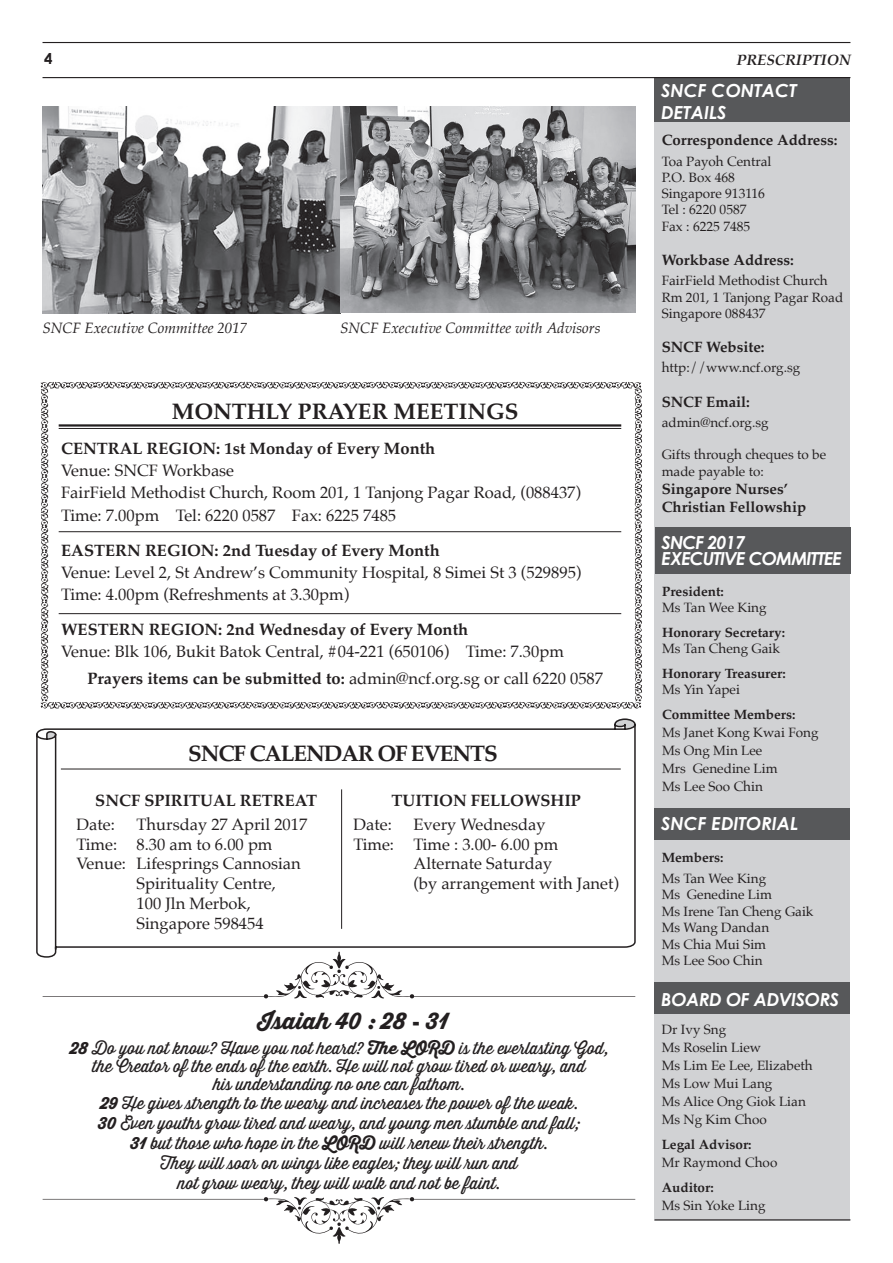
<style>
.page{position:relative;width:893px;height:1263px;background:#fff}
.page>*{position:absolute;margin:0;border:0;box-sizing:border-box;transform-origin:0 0}
.t1{font:22.65px "Thirsty Script Extrabold Demo";color:#231f20}
.t2{font:700 22.5px "Palatino";color:#231f20}
.t3{font:700 22.5px "Palatino";letter-spacing:-.05em;color:#231f20}
.t4{font:italic 700 18px/21.6px "Century Gothic";color:#fff}
.t5{font:italic 700 18px/16.5px "Century Gothic";letter-spacing:-.05em;color:#fff}
.t6{font:italic 700 18px "Century Gothic";letter-spacing:-.02em;color:#fff}
.t7{font:16.5px/22.2px "Palatino";color:#231f20}
.t8{font:16.5px/19.8px "Thirsty Script";color:#231f20;text-align:center}
.t9{font:700 16.5px "Palatino";color:#231f20}
.t10{font:700 15px/18px "Palatino";color:#231f20}
.t11{font:italic 15px "Palatino";color:#231f20}
.t12{font:italic 700 15px "Palatino";color:#231f20}
.t13{font:700 15px "Century Gothic";color:#231f20}
.t14{font:13.5px/18px "Palatino";color:#231f20}
.t15{font:700 13.5px "Palatino";color:#231f20}
.s1{font-weight:700}
.s2{font-family:"Abadi";font-weight:800;font-stretch:condensed}
.s3{font-family:"Thirsty Script Extrabold Demo"}
</style>
<div class="page">
<div style="left:654px;top:77px;width:196px;height:1143px;background:#d1d2d4"></div>
<div style="left:654px;top:77px;width:196px;height:45px;background:#57585a"></div>
<hr style="left:43px;top:42px;width:807px;height:1px;background:#231f20">
<div style="left:655px;top:527px;width:196px;height:47px;background:#57585a"></div>
<div style="left:654px;top:808px;width:196px;height:31px;background:#57585a"></div>
<div style="left:654px;top:982px;width:196px;height:31px;background:#57585a"></div>
<hr style="left:654px;top:1219px;width:196px;height:1px;background:#231f20">
<hr style="left:43px;top:77px;width:807px;height:1px;background:#231f20">
<svg style="left:41px;top:382px;width:601px;height:327px"></svg>
<hr style="left:59px;top:424px;width:562px;height:3px;background:#231f20">
<hr style="left:59px;top:428px;width:562px;height:1px;background:#231f20">
<hr style="left:59px;top:531px;width:562px;height:1px;background:#231f20">
<hr style="left:59px;top:613px;width:562px;height:1px;background:#231f20">
<svg style="left:36px;top:718px;width:600px;height:240px"></svg>
<hr style="left:61px;top:769px;width:560px;height:1px;background:#231f20">
<hr style="left:341px;top:789px;width:1px;height:140px;background:#231f20">
<img style="left:43px;top:106px;width:593px;height:207px">
<svg style="left:43px;top:952px;width:592px;height:47px"></svg>
<svg style="left:43px;top:1197px;width:592px;height:47px"></svg>
<p class="t13" style="left:44px;top:49px;width:10px">4</p>
<p class="t12" style="left:736px;top:48px;width:116px">PRESCRIPTION</p>
<p class="t11" style="left:43px;top:315px;width:206px">SNCF Executive Committee 2017</p>
<p class="t11" style="left:340px;top:315px;width:262px">SNCF Executive Committee with Advisors</p>
<h2 class="t2" style="left:172px;top:392px;width:348px">MONTHLY PRAYER MEETINGS</h2>
<p class="t9" style="left:61px;top:434px;width:376px">CENTRAL REGION: 1st Monday of Every Month</p>
<p class="t7" style="left:61px;top:459px;width:521px">Venue: SNCF Workbase<br>FairField Methodist Church, Room 201, 1 Tanjong Pagar Road, (088437)<br>Time: 7.00pm Tel: 6220 0587 Fax: 6225 7485</p>
<p class="t9" style="left:61px;top:536px;width:380px">EASTERN REGION: 2nd Tuesday of Every Month</p>
<p class="t7" style="left:61px;top:561px;width:522px">Venue: Level 2, St Andrew’s Community Hospital, 8 Simei St 3 (529895)<br>Time: 4.00pm (Refreshments at 3.30pm)</p>
<p class="t9" style="left:61px;top:615px;width:409px">WESTERN REGION: 2nd Wednesday of Every Month</p>
<p class="t7" style="left:87px;top:638px;width:517px;line-height:26.5px;text-indent:-26px">Venue: Blk 106, Bukit Batok Central, #04-221 (650106) Time: 7.30pm<br><span class="s1">Prayers items can be submitted to:</span> admin@ncf.org.sg or call 6220 0587</p>
<h2 class="t3" style="left:188px;top:734px;width:311px">SNCF CALENDAR OF EVENTS</h2>
<p class="t9" style="left:392px;top:786px;width:191px">TUITION FELLOWSHIP</p>
<p class="t7" style="left:353px;top:813px;width:40px">Date:</p>
<p class="t7" style="left:413px;top:813px;width:134px">Every Wednesday</p>
<p class="t7" style="left:353px;top:833px;width:206px">Time: Time : 3.00- 6.00 pm</p>
<p class="t7" style="left:413px;top:853px;width:140px">Alternate Saturday</p>
<p class="t7" style="left:413px;top:872px;width:207px">(by arrangement with Janet)</p>
<p class="t9" style="left:95px;top:786px;width:223px">SNCF SPIRITUAL RETREAT</p>
<p class="t7" style="left:77px;top:813px;width:40px">Date:</p>
<p class="t7" style="left:137px;top:813px;width:172px">Thursday 27 April 2017</p>
<p class="t7" style="left:77px;top:833px;width:197px">Time: 8.30 am to 6.00 pm</p>
<p class="t7" style="left:77px;top:853px;width:226px">Venue: Lifesprings Cannosian</p>
<p class="t7" style="left:137px;top:872px;width:141px">Spirituality Centre,</p>
<p class="t7" style="left:137px;top:892px;width:116px">100 Jln Merbok,</p>
<p class="t7" style="left:137px;top:912px;width:129px">Singapore 598454</p>
<h1 class="t1" style="left:258px;top:1003px;width:192px">Isaiah 40 : 28 <span class="s2">-</span> 31</h1>
<p class="t8" style="left:70px;top:1039px;width:540px;line-height:18px"><span class="s3">28</span> Do you not know? Have you not heard? <span class="s3">The LORD</span> is the everlasting God, the Creator of the ends of the earth. He will not grow tired or weary, and<br>his understanding no one can fathom.</p>
<p class="t8" style="left:98px;top:1093px;width:483px"><span class="s3">29</span> He gives strength to the weary and increases the power of the weak.<br><span class="s3">30</span> Even youths grow tired and weary, and young men stumble and fall; <span class="s3">31</span> but those who hope in the <span class="s3">LORD</span> will renew their strength.<br>They will soar on wings like eagles; they will run and<br>not grow weary, they will walk and not be faint.</p>
<p class="t4" style="left:661px;top:80px;width:137px">SNCF CONTACT<br>DETAILS</p>
<p class="t10" style="left:662px;top:131px;width:177px">Correspondence Address:</p>
<p class="t14" style="left:662px;top:153px;width:111px;line-height:16.2px">Toa Payoh Central<br>P.O. Box 468<br>Singapore 913116<br>Tel : 6220 0587<br>Fax : 6225 7485</p>
<p class="t10" style="left:662px;top:250px;width:134px">Workbase Address:</p>
<p class="t14" style="left:662px;top:273px;width:183px;line-height:16.2px">FairField Methodist Church<br>Rm 201, 1 Tanjong Pagar Road<br>Singapore 088437</p>
<p class="t10" style="left:662px;top:337px;width:105px">SNCF Website:</p>
<p class="t14" style="left:662px;top:359px;width:140px">http://www.ncf.org.sg</p>
<p class="t10" style="left:662px;top:392px;width:90px">SNCF Email:</p>
<p class="t14" style="left:662px;top:413px;width:109px">admin@ncf.org.sg</p>
<p class="t14" style="left:662px;top:447px;width:166px;line-height:16.2px">Gifts through cheques to be made payable to:</p>
<p class="t10" style="left:662px;top:479px;width:146px">Singapore Nurses’<br>Christian Fellowship</p>
<p class="t5" style="left:661px;top:533px;width:182px">SNCF 2017<br>EXECUTIVE COMMITTEE</p>
<p class="t15" style="left:662px;top:580px;width:63px">President:</p>
<p class="t14" style="left:662px;top:599px;width:106px">Ms Tan Wee King</p>
<p class="t15" style="left:662px;top:621px;width:125px">Honorary Secretary:</p>
<p class="t14" style="left:662px;top:640px;width:119px">Ms Tan Cheng Gaik</p>
<p class="t15" style="left:662px;top:662px;width:125px">Honorary Treasurer:</p>
<p class="t14" style="left:662px;top:680px;width:79px">Ms Yin Yapei</p>
<p class="t15" style="left:662px;top:703px;width:135px">Committee Members:</p>
<p class="t14" style="left:662px;top:723px;width:158px">Ms Janet Kong Kwai Fong<br>Ms Ong Min Lee<br>Mrs Genedine Lim<br>Ms Lee Soo Chin</p>
<p class="t4" style="left:661px;top:812px;width:138px">SNCF EDITORIAL</p>
<p class="t15" style="left:662px;top:846px;width:63px">Members:</p>
<p class="t14" style="left:662px;top:870px;width:153px;line-height:16.5px">Ms Tan Wee King<br>Ms Genedine Lim<br>Ms Irene Tan Cheng Gaik<br>Ms Wang Dandan<br>Ms Chia Mui Sim<br>Ms Lee Soo Chin</p>
<p class="t6" style="left:661px;top:988px;width:179px">BOARD OF ADVISORS</p>
<p class="t14" style="left:662px;top:1021px;width:153px">Dr Ivy Sng<br>Ms Roselin Liew<br>Ms Lim Ee Lee, Elizabeth<br>Ms Low Mui Lang<br>Ms Alice Ong Giok Lian<br>Ms Ng Kim Choo</p>
<p class="t15" style="left:662px;top:1133px;width:92px">Legal Advisor:</p>
<p class="t14" style="left:662px;top:1153px;width:117px">Mr Raymond Choo</p>
<p class="t15" style="left:662px;top:1176px;width:54px">Auditor:</p>
<p class="t14" style="left:662px;top:1196px;width:105px">Ms Sin Yoke Ling</p>
</div>
